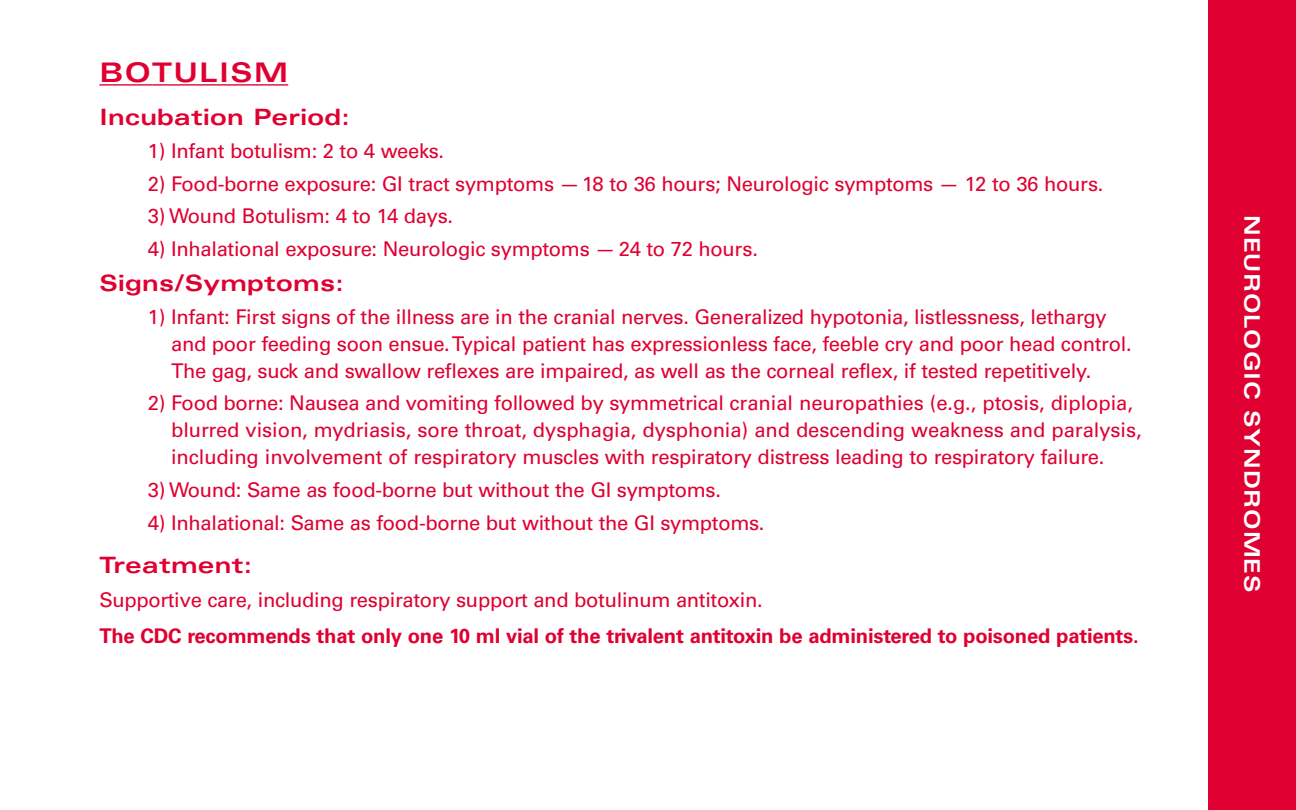
<style>
.page{position:relative;width:1296px;height:810px;background:#fff}
.page>*{position:absolute;margin:0;border:0;box-sizing:border-box;transform-origin:0 0}
.t1{font:700 expanded 27px "Univers";letter-spacing:.06em;color:#df0031}
.t2{font:700 expanded 22.5px "Univers";letter-spacing:.015em;color:#df0031}
.t3{font:700 expanded 21.38px "Univers";letter-spacing:.035em;color:#fff}
.t4{font:20.25px/27px "Univers";letter-spacing:-.015em;color:#df0031}
.t5{font:700 20.25px "Univers";letter-spacing:-.01em;color:#df0031}
</style>
<div class="page">
<div style="left:1209px;top:0;width:87px;height:810px;background:#df0031"></div>
<hr style="left:99px;top:84px;width:53px;height:2px;background:#df0031">
<hr style="left:152px;top:84px;width:136px;height:2px;background:#df0031">
<h1 class="t1" style="left:99px;top:63px;width:190px">BOTULISM</h1>
<p class="t2" style="left:99px;top:109px;width:252px">Incubation Period:</p>
<p class="t4" style="left:148px;top:139px;width:298px">1) Infant botulism: 2 to 4 weeks.</p>
<p class="t4" style="left:148px;top:172px;width:957px">2) Food-borne exposure: GI tract symptoms —18 to 36 hours; Neurologic symptoms — 12 to 36 hours.</p>
<p class="t4" style="left:148px;top:205px;width:307px">3) Wound Botulism: 4 to 14 days.</p>
<p class="t4" style="left:148px;top:237px;width:611px">4) Inhalational exposure: Neurologic symptoms — 24 to 72 hours.</p>
<p class="t2" style="left:99px;top:275px;width:246px">Signs/Symptoms:</p>
<p class="t4" style="left:171px;top:305px;width:962px;text-indent:-23px">1) Infant: First signs of the illness are in the cranial nerves. Generalized hypotonia, listlessness, lethargy and poor feeding soon ensue. Typical patient has expressionless face, feeble cry and poor head control.<br>The gag, suck and swallow reflexes are impaired, as well as the corneal reflex, if tested repetitively.</p>
<p class="t4" style="left:171px;top:391px;width:972px;text-indent:-23px">2) Food borne: Nausea and vomiting followed by symmetrical cranial neuropathies (e.g., ptosis, diplopia, blurred vision, mydriasis, sore throat, dysphagia, dysphonia) and descending weakness and paralysis, including involvement of respiratory muscles with respiratory distress leading to respiratory failure.</p>
<p class="t4" style="left:148px;top:478px;width:575px">3) Wound: Same as food-borne but without the GI symptoms.</p>
<p class="t4" style="left:148px;top:511px;width:618px">4) Inhalational: Same as food-borne but without the GI symptoms.</p>
<p class="t2" style="left:99px;top:557px;width:154px">Treatment:</p>
<p class="t4" style="left:99px;top:588px;width:665px">Supportive care, including respiratory support and botulinum antitoxin.</p>
<p class="t5" style="left:99px;top:628px;width:1041px">The CDC recommends that only one 10 ml vial of the trivalent antitoxin be administered to poisoned patients.</p>
<p class="t3" style="left:1260px;top:215px;width:378px;rotate:90deg">NEUROLOGIC SYNDROMES</p>
</div>
